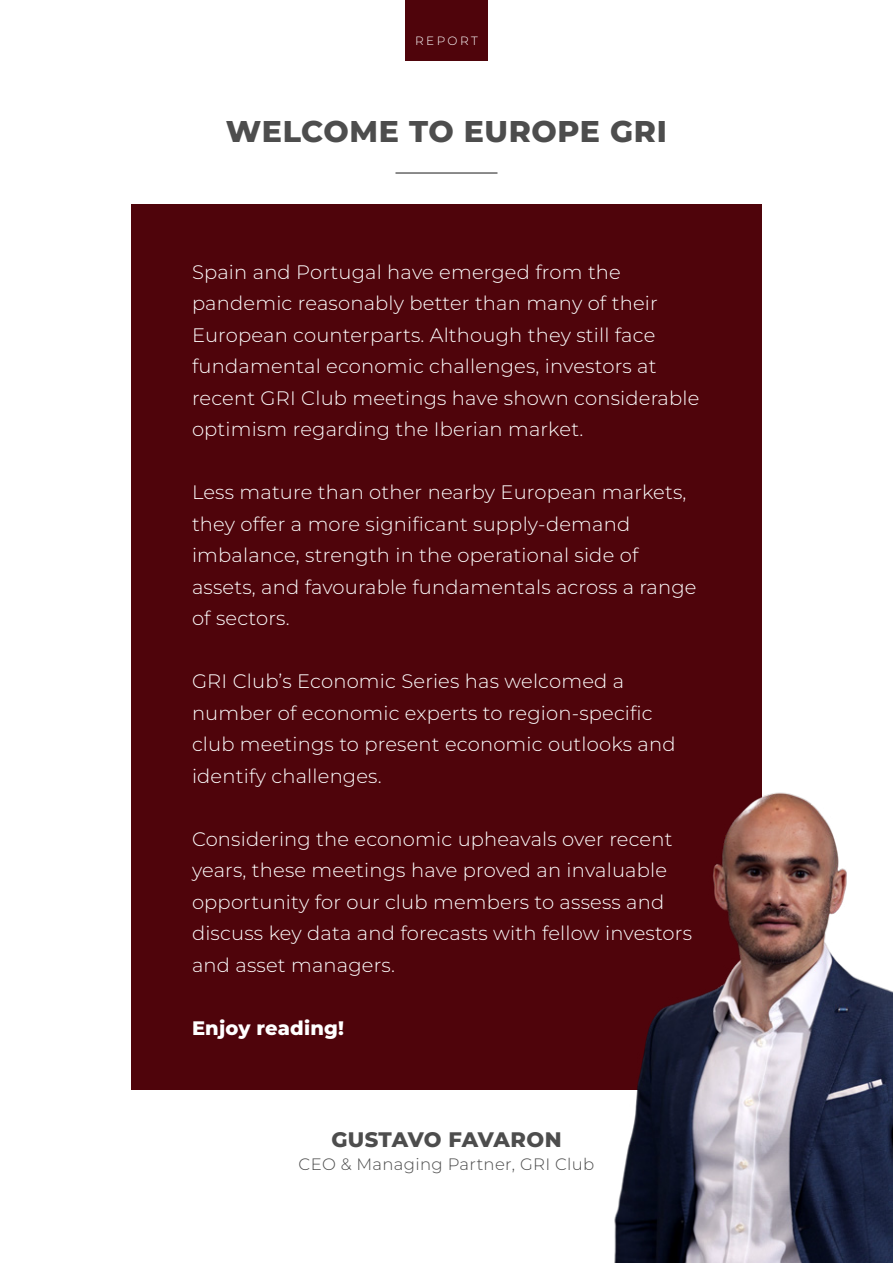
<style>
.page{position:relative;width:893px;height:1263px;background:#fff}
.page>*{position:absolute;margin:0;border:0;box-sizing:border-box;transform-origin:0 0}
.t1{font:800 30px "Montserrat";letter-spacing:.02em;color:#4d4d4d}
.t2{font:800 21px "Montserrat";letter-spacing:.005em;color:#4d4d4d}
.t3{font:300 19.5px/31.5px "Montserrat";letter-spacing:.01em;color:#fff}
.t4{font:800 19.5px "Montserrat";letter-spacing:.01em;color:#fff}
.t5{font:300 16.5px "Montserrat";letter-spacing:.02em;color:#4d4d4d}
.t6{font:300 12px "Montserrat";letter-spacing:.2em;color:#fff}
</style>
<div class="page">
<div style="left:405px;top:0;width:83px;height:60px;background:#4f040b"></div>
<div style="left:131px;top:204px;width:630px;height:886px;background:#4f040b"></div>
<hr style="left:395px;top:172px;width:102px;height:2px;background:#333">
<img style="left:614px;top:786px;width:279px;height:477px">
<p class="t6" style="left:415px;top:33px;width:64px">REPORT</p>
<h1 class="t1" style="left:226px;top:111px;width:443px">WELCOME TO EUROPE GRI</h1>
<p class="t3" style="left:192px;top:255px;width:509px">Spain and Portugal have emerged from the pandemic reasonably better than many of their European counterparts. Although they still face fundamental economic challenges, investors at recent GRI Club meetings have shown considerable optimism regarding the Iberian market.</p>
<p class="t3" style="left:192px;top:476px;width:506px">Less mature than other nearby European markets, they offer a more significant supply-demand imbalance, strength in the operational side of assets, and favourable fundamentals across a range of sectors.</p>
<p class="t3" style="left:192px;top:665px;width:485px">GRI Club’s Economic Series has welcomed a number of economic experts to region-specific club meetings to present economic outlooks and identify challenges.</p>
<p class="t3" style="left:192px;top:822px;width:502px">Considering the economic upheavals over recent years, these meetings have proved an invaluable opportunity for our club members to assess and discuss key data and forecasts with fellow investors and asset managers.</p>
<p class="t4" style="left:192px;top:1015px;width:154px">Enjoy reading!</p>
<p class="t2" style="left:331px;top:1125px;width:232px">GUSTAVO FAVARON</p>
<p class="t5" style="left:299px;top:1153px;width:297px">CEO &amp; Managing Partner, GRI Club</p>
</div>
